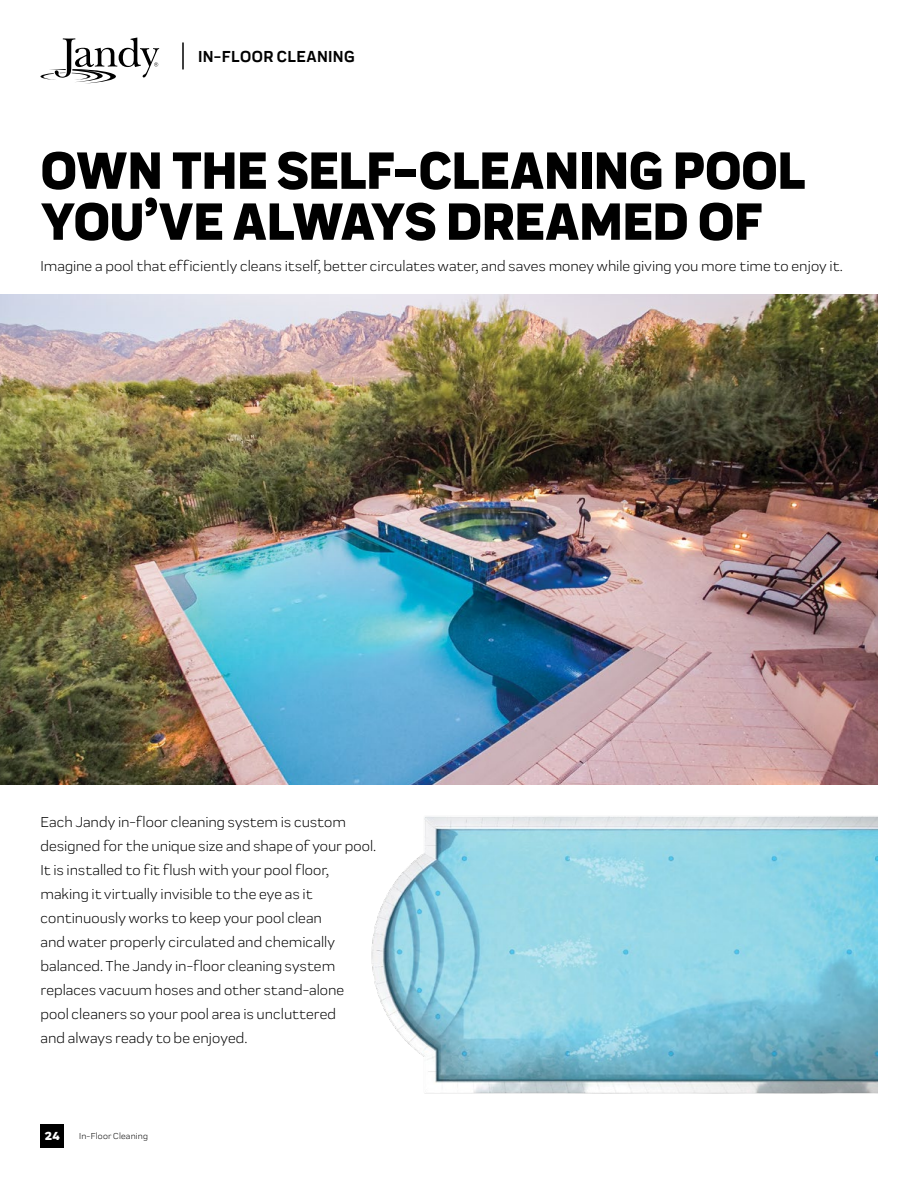
<style>
.page{position:relative;width:918px;height:1188px;background:#fff}
.page>*{position:absolute;margin:0;border:0;box-sizing:border-box;transform-origin:0 0}
.t1{font:800 54px/51px "Praktika";letter-spacing:-.01em;color:#000}
.t2{font:700 16.5px "Praktika";letter-spacing:.025em;color:#000}
.t3{font:15px/24px "Praktika";color:#000}
.t4{font:800 12px "Praktika";color:#fff}
.t5{font:9px "Praktika";letter-spacing:.02em;color:#000}
</style>
<div class="page">
<img style="left:371px;top:816px;width:507px;height:278px">
<img style="left:0;top:295px;width:878px;height:489px">
<div style="left:40px;top:1124px;width:24px;height:24px;background:#000"></div>
<hr style="left:182px;top:42px;width:2px;height:27px;background:#000">
<svg style="left:41px;top:38px;width:118px;height:45px"></svg>
<p class="t2" style="left:198px;top:43px;width:157px">IN-FLOOR CLEANING</p>
<h1 class="t1" style="left:40px;top:140px;width:767px">OWN THE SELF-CLEANING POOL<br>YOU’VE ALWAYS DREAMED OF</h1>
<p class="t3" style="left:40px;top:253px;width:804px">Imagine a pool that efficiently cleans itself, better circulates water, and saves money while giving you more time to enjoy it.</p>
<p class="t3" style="left:40px;top:809px;width:337px">Each Jandy in-floor cleaning system is custom designed for the unique size and shape of your pool.<br>It is installed to fit flush with your pool floor, making it virtually invisible to the eye as it continuously works to keep your pool clean<br>and water properly circulated and chemically balanced. The Jandy in-floor cleaning system replaces vacuum hoses and other stand-alone pool cleaners so your pool area is uncluttered<br>and always ready to be enjoyed.</p>
<p class="t4" style="left:45px;top:1126px;width:16px">24</p>
<p class="t5" style="left:79px;top:1129px;width:70px">In-Floor Cleaning</p>
</div>
